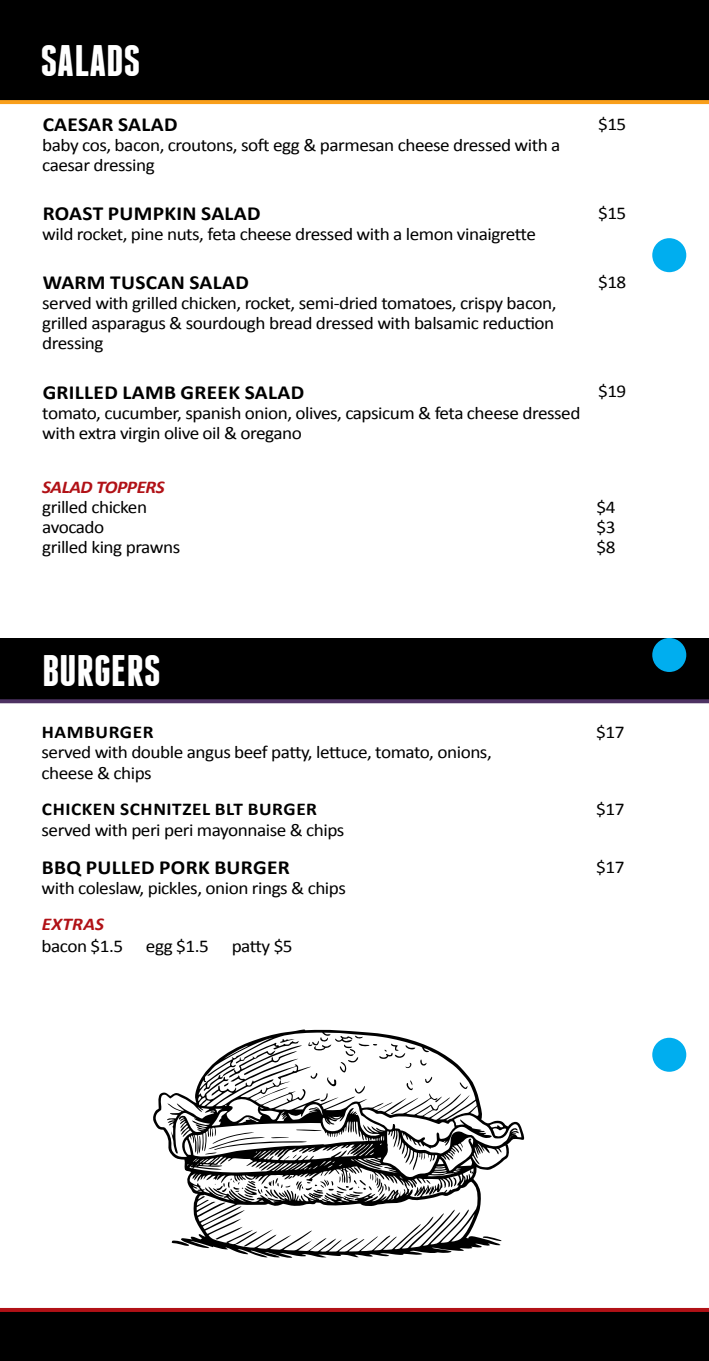
<style>
.page{position:relative;width:709px;height:1361px;background:#fff}
.page>*{position:absolute;margin:0;border:0;box-sizing:border-box;transform-origin:0 0}
.t1{font:700 44px "Franchise";color:#fff;scale:1.07 1}
.t2{font:700 20px "Calibri";letter-spacing:.015em;color:#000;scale:1.07 1}
.t3{font:18px/20px "Calibri";letter-spacing:-.025em;color:#000;scale:1.07 1}
.t4{font:700 18px "Calibri";letter-spacing:.03em;color:#000;scale:1.07 1}
.t5{font:italic 700 18px "Calibri";letter-spacing:-.025em;color:#b11116;scale:1.07 1}
</style>
<div class="page">
<div style="left:0;top:1310px;width:709px;height:51px;background:#000"></div>
<div style="left:0;top:0;width:709px;height:102px;background:#000"></div>
<div style="left:0;top:638px;width:709px;height:64px;background:#000"></div>
<hr style="left:708px;top:808px;width:1px;height:63px;background:#000">
<svg style="left:0;top:100px;width:708px;height:4px;background:#f49c1a"></svg>
<hr style="left:0;top:1308px;width:709px;height:4px;background:#b11116">
<svg style="left:0;top:699px;width:709px;height:4px;background:#482e5c"></svg>
<svg style="left:153px;top:1029px;width:371px;height:228px"></svg>
<div style="left:652px;top:238px;width:34px;height:34px;background:#00aeef;border-radius:50%"></div>
<div style="left:652px;top:638px;width:34px;height:34px;background:#00aeef;border-radius:50%"></div>
<div style="left:652px;top:1037px;width:34px;height:34px;background:#00aeef;border-radius:50%"></div>
<h1 class="t1" style="left:41px;top:40px;width:94px">SALADS</h1>
<p class="t2" style="left:43px;top:112px;width:128px">CAESAR SALAD</p>
<p class="t3" style="left:42px;top:135px;width:486px">baby cos, bacon, croutons, soft egg &amp; parmesan cheese dressed with a caesar dressing</p>
<p class="t2" style="left:43px;top:201px;width:205px">ROAST PUMPKIN SALAD</p>
<p class="t3" style="left:42px;top:224px;width:463px">wild rocket, pine nuts, feta cheese dressed with a lemon vinaigrette</p>
<p class="t2" style="left:43px;top:270px;width:194px">WARM TUSCAN SALAD</p>
<p class="t3" style="left:42px;top:293px;width:482px">served with grilled chicken, rocket, semi-dried tomatoes, crispy bacon, grilled asparagus &amp; sourdough bread dressed with balsamic reduction dressing</p>
<p class="t2" style="left:43px;top:379px;width:246px">GRILLED LAMB GREEK SALAD</p>
<p class="t3" style="left:42px;top:402px;width:504px">tomato, cucumber, spanish onion, olives, capsicum &amp; feta cheese dressed with extra virgin olive oil &amp; oregano</p>
<p class="t3" style="left:598px;top:114px;width:28px">$15</p>
<p class="t3" style="left:598px;top:203px;width:28px">$15</p>
<p class="t3" style="left:598px;top:272px;width:28px">$18</p>
<p class="t3" style="left:598px;top:381px;width:28px">$19</p>
<p class="t5" style="left:42px;top:476px;width:116px">SALAD TOPPERS</p>
<p class="t3" style="left:42px;top:497px;width:99px">grilled chicken</p>
<p class="t3" style="left:596px;top:497px;width:19px">$4</p>
<p class="t3" style="left:42px;top:517px;width:60px">avocado</p>
<p class="t3" style="left:596px;top:517px;width:19px">$3</p>
<p class="t3" style="left:42px;top:537px;width:130px">grilled king prawns</p>
<p class="t3" style="left:596px;top:537px;width:19px">$8</p>
<h1 class="t1" style="left:42px;top:650px;width:112px">BURGERS</h1>
<p class="t4" style="left:42px;top:720px;width:106px">HAMBURGER</p>
<p class="t3" style="left:42px;top:742px;width:422px;line-height:21px">served with double angus beef patty, lettuce, tomato, onions, cheese &amp; chips</p>
<p class="t4" style="left:42px;top:798px;width:259px">CHICKEN SCHNITZEL BLT BURGER</p>
<p class="t3" style="left:42px;top:820px;width:285px">served with peri peri mayonnaise &amp; chips</p>
<p class="t2" style="left:42px;top:854px;width:233px">BBQ PULLED PORK BURGER</p>
<p class="t3" style="left:42px;top:878px;width:286px">with coleslaw, pickles, onion rings &amp; chips</p>
<p class="t5" style="left:42px;top:913px;width:60px">EXTRAS</p>
<p class="t3" style="left:42px;top:936px;width:78px">bacon $1.5</p>
<p class="t3" style="left:146px;top:936px;width:60px">egg $1.5</p>
<p class="t3" style="left:232px;top:936px;width:59px">patty $5</p>
<p class="t3" style="left:596px;top:722px;width:28px">$17</p>
<p class="t3" style="left:596px;top:799px;width:28px">$17</p>
<p class="t3" style="left:596px;top:856px;width:28px">$17</p>
</div>
